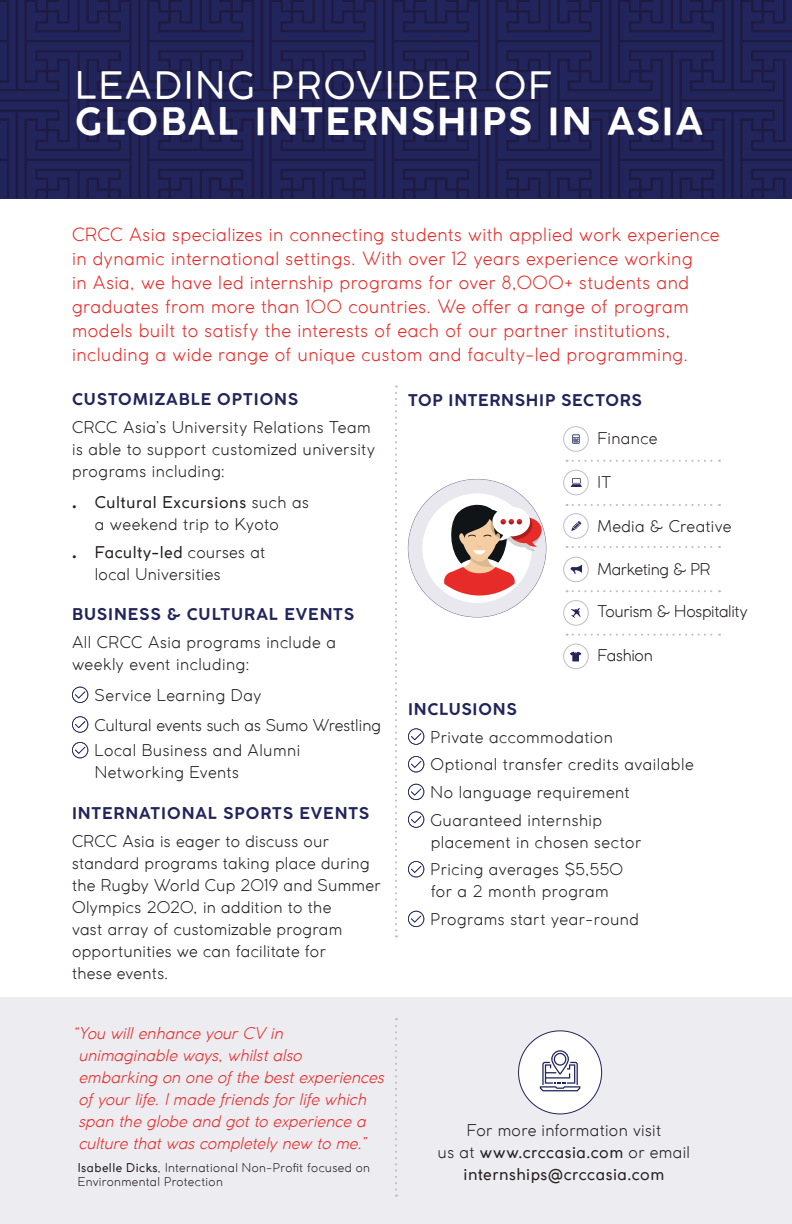
<style>
.page{position:relative;width:792px;height:1224px;background:#fff}
.page>*{position:absolute;margin:0;border:0;box-sizing:border-box;transform-origin:0 0}
.t1{font:700 37.4px/36px "Coco Gothic";letter-spacing:.06em;color:#fff}
.CRCC_-_New_intro{font:300 18px/24px "Coco Gothic";letter-spacing:.03em;color:#e72b29}
.CRCC_-_New_intro-2{font:300 16px/22px "Coco Gothic";letter-spacing:.025em;color:#231f20}
.CRCC_-_normal_bullet{font:300 16px/22px "Coco Gothic";letter-spacing:.035em;color:#231f20}
.CRCC_-_New_intro-3{font:italic 300 16px/22px "Coco Gothic";letter-spacing:.005em;color:#e72b29}
.CRCC_-_New_intro-4{font:700 16px "Coco Gothic";letter-spacing:.06em;color:#22255b}
.CRCC_-_New_intro-5{font:16px/22px "Coco Gothic";letter-spacing:.03em;color:#231f20;text-align:center}
.CRCC_-_normal_bullet-2{font:300 16px "Coco Gothic";color:#231f20}
.CRCC_-_New_intro-6{font:300 16px "Coco Gothic";letter-spacing:-.015em;color:#231f20}
.CRCC_-_New_intro-7{font:300 16px "Coco Gothic";letter-spacing:-.02em;color:#231f20}
.CRCC_-_New_intro-8{font:300 12px/14px "Coco Gothic";letter-spacing:.035em;color:#231f20}
.s1{font-weight:400}
.s2{font-weight:800}
.s3{font-weight:300}
</style>
<div class="page">
<div style="left:0;top:997px;width:792px;height:227px;background:#ececf1"></div>
<svg style="left:437px;top:0;width:355px;height:198px;background:#202254"></svg>
<svg style="left:0;top:0;width:437px;height:198px;background:#202254"></svg>
<svg style="left:72px;top:687px;width:16px;height:16px"></svg>
<svg style="left:72px;top:716px;width:16px;height:17px"></svg>
<svg style="left:72px;top:742px;width:16px;height:16px"></svg>
<svg style="left:395px;top:386px;width:2px;height:551px"></svg>
<svg style="left:395px;top:1018px;width:2px;height:179px"></svg>
<svg style="left:567px;top:460px;width:153px;height:2px"></svg>
<svg style="left:567px;top:504px;width:153px;height:2px"></svg>
<svg style="left:567px;top:546px;width:153px;height:2px"></svg>
<svg style="left:567px;top:590px;width:153px;height:2px"></svg>
<svg style="left:567px;top:634px;width:153px;height:2px"></svg>
<div style="left:563px;top:426px;width:26px;height:26px;border:1px solid #bfbccd;border-radius:50%"></div>
<div style="left:563px;top:470px;width:26px;height:25px;border:1px solid #bfbccd;border-radius:50%"></div>
<div style="left:563px;top:513px;width:26px;height:26px;border:1px solid #bfbccd;border-radius:50%"></div>
<div style="left:563px;top:557px;width:26px;height:25px;border:1px solid #bfbccd;border-radius:50%"></div>
<div style="left:563px;top:600px;width:26px;height:25px;border:1px solid #bfbccd;border-radius:50%"></div>
<div style="left:563px;top:644px;width:26px;height:25px;border:1px solid #bfbccd;border-radius:50%"></div>
<div style="left:408px;top:479px;width:138px;height:138px;border:14px solid #e8e8ee;border-radius:50%"></div>
<svg style="left:444px;top:501px;width:98px;height:95px"></svg>
<div style="left:519px;top:1031px;width:83px;height:83px;background:#fff;border-radius:50%"></div>
<svg style="left:540px;top:1050px;width:40px;height:41px"></svg>
<svg style="left:408px;top:728px;width:16px;height:17px"></svg>
<svg style="left:408px;top:756px;width:16px;height:16px"></svg>
<svg style="left:408px;top:784px;width:16px;height:16px"></svg>
<svg style="left:408px;top:811px;width:16px;height:17px"></svg>
<svg style="left:408px;top:861px;width:16px;height:16px"></svg>
<svg style="left:408px;top:911px;width:16px;height:16px"></svg>
<svg style="left:571px;top:565px;width:11px;height:9px"></svg>
<svg style="left:571px;top:608px;width:10px;height:10px"></svg>
<svg style="left:572px;top:434px;width:8px;height:10px"></svg>
<svg style="left:571px;top:479px;width:11px;height:8px"></svg>
<svg style="left:571px;top:521px;width:10px;height:10px"></svg>
<svg style="left:570px;top:652px;width:11px;height:9px"></svg>
<p class="t1" style="left:75px;top:68px;width:629px"><span class="s1">LEADING PROVIDER OF<br></span>GLOBAL INTERNSHIPS IN ASIA</p>
<p class="CRCC_-_New_intro" style="left:72px;top:222px;width:649px">CRCC Asia specializes in connecting students with applied work experience in dynamic international settings. With over 12 years experience working<br>in Asia, we have led internship programs for over 8,000+ students and graduates from more than 100 countries. We offer a range of program models built to satisfy the interests of each of our partner institutions, including a wide range of unique custom and faculty-led programming.</p>
<p class="CRCC_-_New_intro-4" style="left:72px;top:387px;width:228px">CUSTOMIZABLE OPTIONS</p>
<p class="CRCC_-_New_intro-2" style="left:72px;top:416px;width:305px">CRCC Asia’s University Relations Team is able to support customized university programs including:</p>
<p class="CRCC_-_New_intro-2" style="left:72px;top:491px;width:239px;text-align:center"><span class="s2">․</span> <span class="s1">Cultural Excursions</span> such as a weekend trip to Kyoto</p>
<p class="CRCC_-_New_intro-2" style="left:95px;top:540px;width:172px;text-indent:-23px"><span class="s2">․</span> <span class="s1">Faculty-led</span> courses at local Universities</p>
<p class="CRCC_-_New_intro-4" style="left:72px;top:602px;width:284px">BUSINESS &amp; CULTURAL EVENTS</p>
<p class="CRCC_-_New_intro-2" style="left:72px;top:631px;width:265px">All CRCC Asia programs include a weekly event including:</p>
<p class="CRCC_-_normal_bullet" style="left:95px;top:684px;width:168px">Service Learning Day</p>
<p class="CRCC_-_normal_bullet-2" style="left:95px;top:713px;width:288px">Cultural events such as Sumo Wrestling</p>
<p class="CRCC_-_normal_bullet" style="left:95px;top:739px;width:207px">Local Business and Alumni<br>Networking Events</p>
<p class="CRCC_-_New_intro-4" style="left:72px;top:801px;width:299px">INTERNATIONAL SPORTS EVENTS</p>
<p class="CRCC_-_New_intro-2" style="left:72px;top:829px;width:310px">CRCC Asia is eager to discuss our standard programs taking place during the Rugby World Cup 2019 and Summer<br>Olympics 2020, in addition to the<br>vast array of customizable program opportunities we can facilitate for<br>these events.</p>
<p class="CRCC_-_New_intro-4" style="left:408px;top:388px;width:235px">TOP INTERNSHIP SECTORS</p>
<p class="CRCC_-_New_intro-2" style="left:598px;top:427px;width:61px">Finance</p>
<p class="CRCC_-_New_intro-2" style="left:598px;top:471px;width:15px">IT</p>
<p class="CRCC_-_New_intro-2" style="left:598px;top:514px;width:135px">Media &amp; Creative</p>
<p class="CRCC_-_New_intro-7" style="left:598px;top:557px;width:115px">Marketing &amp; PR</p>
<p class="CRCC_-_New_intro-6" style="left:598px;top:600px;width:152px">Tourism &amp; Hospitality</p>
<p class="CRCC_-_New_intro-6" style="left:598px;top:643px;width:57px">Fashion</p>
<p class="CRCC_-_New_intro-4" style="left:408px;top:697px;width:110px">INCLUSIONS</p>
<p class="CRCC_-_normal_bullet" style="left:431px;top:725px;width:184px">Private accommodation</p>
<p class="CRCC_-_normal_bullet" style="left:431px;top:753px;width:264px">Optional transfer credits available</p>
<p class="CRCC_-_normal_bullet" style="left:431px;top:781px;width:201px">No language requirement</p>
<p class="CRCC_-_normal_bullet" style="left:431px;top:809px;width:212px">Guaranteed internship placement in chosen sector</p>
<p class="CRCC_-_normal_bullet" style="left:431px;top:858px;width:194px">Pricing averages $5,550 for a 2 month program</p>
<p class="CRCC_-_normal_bullet" style="left:431px;top:908px;width:210px">Programs start year-round</p>
<p class="CRCC_-_New_intro-3" style="left:78px;top:1022px;width:307px;text-indent:-6px">“You will enhance your CV in unimaginable ways, whilst also embarking on one of the best experiences of your life. I made friends for life which span the globe and got to experience a culture that was completely new to me.”</p>
<p class="CRCC_-_New_intro-8" style="left:78px;top:1161px;width:294px"><span class="s1">Isabelle Dicks</span>, International Non-Profit focused on<br>Environmental Protection</p>
<p class="CRCC_-_New_intro-5" style="left:438px;top:1119px;width:254px"><span class="s3">For more information visit<br>us at</span> www.crccasia.com <span class="s3">or email </span>internships@crccasia.com</p>
</div>
